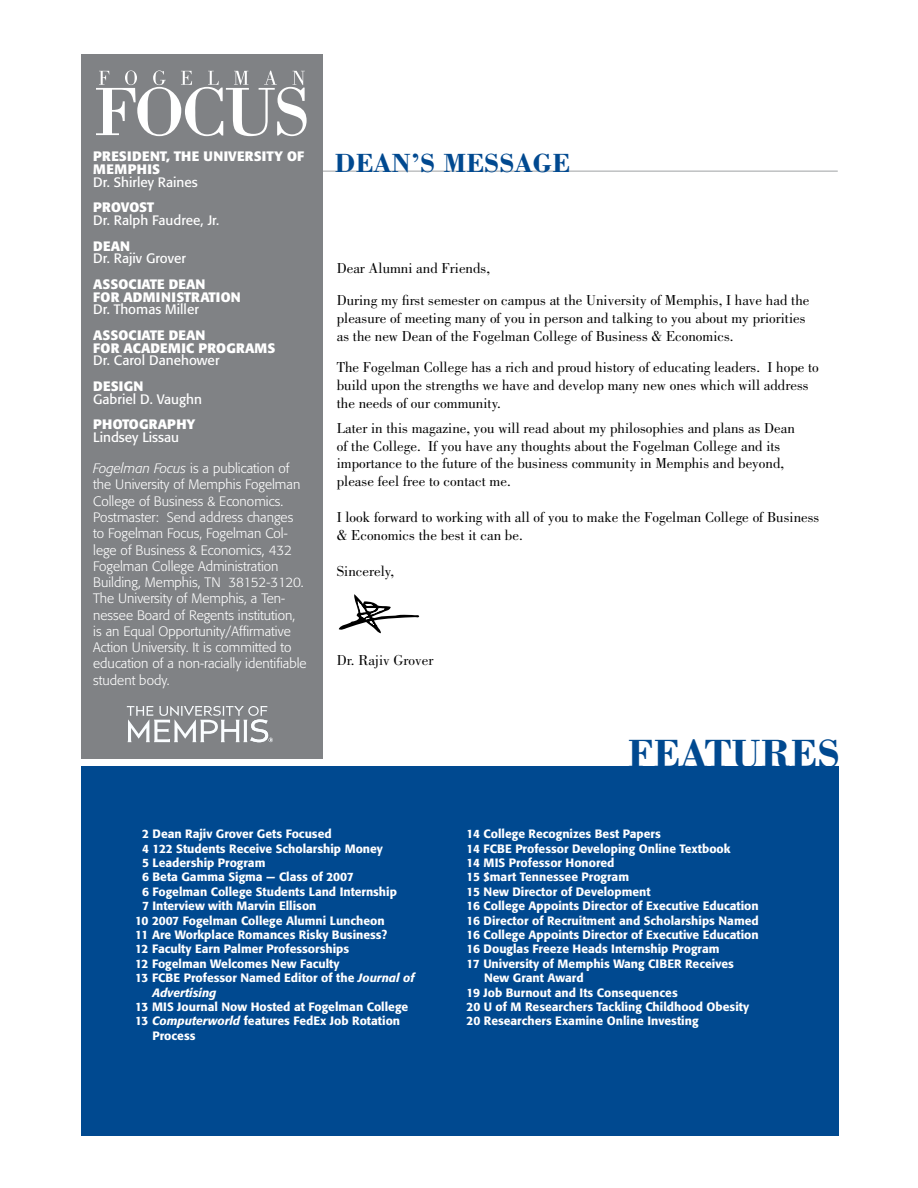
<style>
.page{position:relative;width:918px;height:1188px;background:#fff}
.page>*{position:absolute;margin:0;border:0;box-sizing:border-box;transform-origin:0 0}
.t1{font:700 40.65px "Bodoni";color:#004990}
.t2{font:700 27.15px "Bodoni";color:#004990}
.t3{font:14.85px/17.9px "Bodoni";color:#000}
.t4{font:300 13.5px/16.2px "Formata";color:#fff}
.t5{font:700 13.5px/12.8px "Formata";letter-spacing:.02em;color:#fff}
.t6{font:13.5px "Formata";color:#fff}
.t7{font:500 12px "Formata";color:#fff}
.t8{font:italic 500 12px "Formata";color:#fff}
.s1{font-style:italic}
</style>
<div class="page">
<hr style="left:315px;top:171px;width:523px;height:1px;background:#9fa1a4">
<div style="left:81px;top:54px;width:241px;height:705px;background:#808285"></div>
<svg style="left:96px;top:70px;width:211px;height:66px"></svg>
<div style="left:81px;top:766px;width:758px;height:370px;background:#004990"></div>
<svg style="left:127px;top:706px;width:146px;height:36px"></svg>
<svg style="left:339px;top:594px;width:80px;height:39px"></svg>
<p class="t5" style="left:93px;top:150px;width:213px">PRESIDENT, THE UNIVERSITY OF<br>MEMPHIS</p>
<p class="t6" style="left:93px;top:174px;width:106px">Dr. Shirley Raines</p>
<p class="t5" style="left:93px;top:201px;width:19px">PROVOST</p>
<p class="t6" style="left:93px;top:212px;width:128px">Dr. Ralph Faudree, Jr.</p>
<p class="t5" style="left:93px;top:239px;width:37px">DEAN</p>
<p class="t6" style="left:93px;top:250px;width:94px">Dr. Rajiv Grover</p>
<p class="t5" style="left:93px;top:278px;width:10px">ASSO</p>
<p class="t5" style="left:129px;top:278px;width:77px">CIATE DEAN</p>
<p class="t5" style="left:93px;top:290px;width:10px">FOR</p>
<p class="t5" style="left:123px;top:290px;width:10px">ADMINISTR</p>
<p class="t5" style="left:200px;top:290px;width:18px">ATION</p>
<p class="t6" style="left:93px;top:301px;width:107px">Dr. Thomas Miller</p>
<p class="t5" style="left:93px;top:329px;width:10px">ASSO</p>
<p class="t5" style="left:129px;top:329px;width:77px">CIATE DEAN</p>
<p class="t5" style="left:93px;top:341px;width:10px">FOR</p>
<p class="t5" style="left:123px;top:341px;width:37px">ACADEMI</p>
<p class="t5" style="left:186px;top:341px;width:23px">C PRO</p>
<p class="t5" style="left:226px;top:341px;width:40px">GRAMS</p>
<p class="t6" style="left:93px;top:352px;width:128px">Dr. Carol Danehower</p>
<p class="t5" style="left:93px;top:380px;width:50px">DESIGN</p>
<p class="t6" style="left:93px;top:391px;width:110px">Gabriel D. Vaughn</p>
<p class="t5" style="left:93px;top:418px;width:104px">PHOTOGRAPHY</p>
<p class="t6" style="left:93px;top:429px;width:87px">Lindsey Lissau</p>
<p class="t4" style="left:93px;top:460px;width:215px"><span class="s1">Fogelman Focus</span> is a publication of the University of Memphis Fogelman College of Business &amp; Economics.<br>Postmaster: Send address changes to Fogelman Focus, Fogelman Col&shy;lege of Business &amp; Economics, 432<br>Fogelman College Administration Building, Memphis, TN 38152-3120.<br>The University of Memphis, a Ten&shy;nessee Board of Regents institution, is an Equal Opportunity/Affirmative Action University. It is committed to education of a non-racially identifiable student body.</p>
<h2 class="t2" style="left:334px;top:146px;width:237px">DEAN’S MESSAGE</h2>
<p class="t3" style="left:337px;top:253px;width:474px;line-height:31.5px">Dear Alumni and Friends,<br>During my first semester on campus at the University of Memphis, I have had the</p>
<p class="t3" style="left:337px;top:309px;width:470px">pleasure of meeting many of you in person and talking to you about my priorities as the new Dean of the Fogelman College of Business &amp; Economics.</p>
<p class="t3" style="left:337px;top:358px;width:484px">The Fogelman College has a rich and proud history of educating leaders. I hope to build upon the strengths we have and develop many new ones which will address the needs of our community.</p>
<p class="t3" style="left:337px;top:419px;width:460px">Later in this magazine, you will read about my philosophies and plans as Dean of the College. If you have any thoughts about the Fogelman College and its importance to the future of the business community in Memphis and beyond, please feel free to contact me.</p>
<p class="t3" style="left:337px;top:508px;width:484px">I look forward to working with all of you to make the Fogelman College of Business &amp; Economics the best it can be.</p>
<p class="t3" style="left:337px;top:562px;width:59px">Sincerely,</p>
<p class="t3" style="left:337px;top:652px;width:98px">Dr. Rajiv Grover</p>
<h1 class="t1" style="left:628px;top:728px;width:213px">FEATURES</h1>
<p class="t7" style="left:142px;top:827px;width:191px">2 Dean Rajiv Grover Gets Focused</p>
<p class="t7" style="left:142px;top:841px;width:242px">4 122 Students Receive Scholarship Money</p>
<p class="t7" style="left:142px;top:855px;width:125px">5 Leadership Program</p>
<p class="t7" style="left:142px;top:870px;width:213px">6 Beta Gamma Sigma — Class of 2007</p>
<p class="t7" style="left:142px;top:884px;width:256px">6 Fogelman College Students Land Internship</p>
<p class="t7" style="left:142px;top:899px;width:176px">7 Interview with Marvin Ellison</p>
<p class="t7" style="left:135px;top:913px;width:251px">10 2007 Fogelman College Alumni Luncheon</p>
<p class="t7" style="left:135px;top:927px;width:254px">11 Are Workplace Romances Risky Business?</p>
<p class="t7" style="left:135px;top:942px;width:216px">12 Faculty Earn Palmer Professorships</p>
<p class="t7" style="left:135px;top:956px;width:206px">12 Fogelman Welcomes New Faculty</p>
<p class="t7" style="left:135px;top:971px;width:281px">13 FCBE Professor Named Editor of the <span class="s1">Journal of</span></p>
<p class="t8" style="left:153px;top:985px;width:66px">Advertising</p>
<p class="t7" style="left:135px;top:999px;width:275px">13 MIS Journal Now Hosted at Fogelman College</p>
<p class="t7" style="left:135px;top:1014px;width:267px">13 <span class="s1">Computerworld</span> features FedEx Job Rotation</p>
<p class="t7" style="left:153px;top:1028px;width:44px">Process</p>
<p class="t7" style="left:467px;top:827px;width:196px">14 College Recognizes Best Papers</p>
<p class="t7" style="left:467px;top:841px;width:265px">14 FCBE Professor Developing Online Textbook</p>
<p class="t7" style="left:467px;top:855px;width:149px">14 MIS Professor Honored</p>
<p class="t7" style="left:467px;top:870px;width:164px">15 $mart Tennessee Program</p>
<p class="t7" style="left:467px;top:884px;width:186px">15 New Director of Development</p>
<p class="t7" style="left:467px;top:899px;width:294px">16 College Appoints Director of Executive Education</p>
<p class="t7" style="left:467px;top:913px;width:294px">16 Director of Recruitment and Scholarships Named</p>
<p class="t7" style="left:467px;top:927px;width:294px">16 College Appoints Director of Executive Education</p>
<p class="t7" style="left:467px;top:942px;width:254px">16 Douglas Freeze Heads Internship Program</p>
<p class="t7" style="left:467px;top:956px;width:269px">17 University of Memphis Wang CIBER Receives</p>
<p class="t7" style="left:484px;top:971px;width:101px">New Grant Award</p>
<p class="t7" style="left:467px;top:985px;width:213px">19 Job Burnout and Its Consequences</p>
<p class="t7" style="left:467px;top:999px;width:284px">20 U of M Researchers Tackling Childhood Obesity</p>
<p class="t7" style="left:467px;top:1014px;width:233px">20 Researchers Examine Online Investing</p>
</div>
